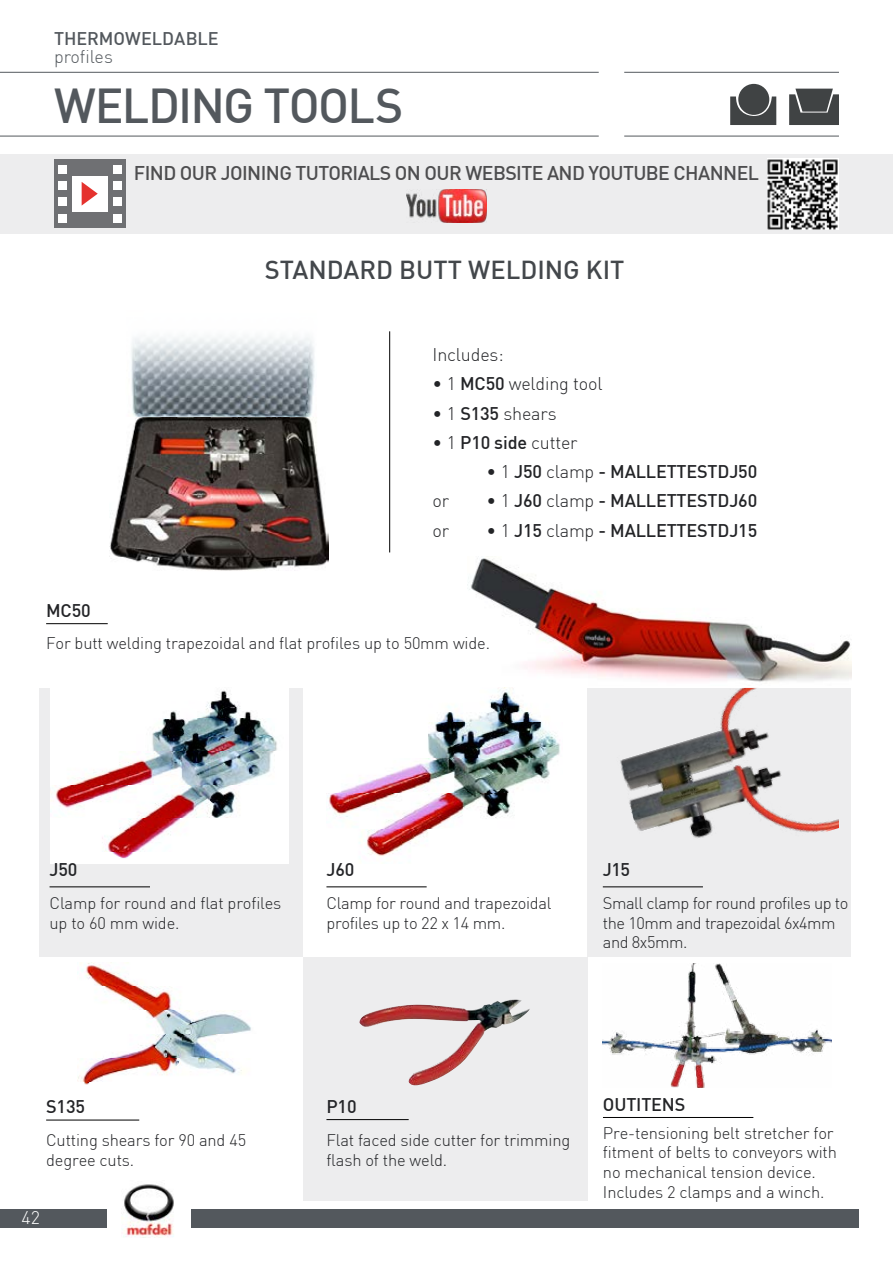
<style>
.page{position:relative;width:893px;height:1263px;background:#fff}
.page>*{position:absolute;margin:0;border:0;box-sizing:border-box;transform-origin:0 0}
.t1{font:500 48px "DIN Pro";letter-spacing:-.035em;color:#53585d}
.t2{font:500 25.5px "DIN Pro";color:#43474b}
.t3{font:500 19.5px "DIN Pro";letter-spacing:-.03em;color:#4d4d4f}
.t4{font:500 18px "DIN Pro";letter-spacing:-.01em;color:#232427}
.t5{font:300 18px "DIN Pro";letter-spacing:-.01em;color:#232427}
.t6{font:500 18px "DIN Pro";color:#53585d}
.t7{font:300 18px "DIN Pro";color:#53585d}
.t8{font:300 18px "DIN Pro";color:#fff}
.t9{font:300 16.5px/19.8px "DIN Pro";letter-spacing:-.01em;color:#232427}
.t10{font:300 16.5px/19.8px "DIN Pro";letter-spacing:-.03em;color:#232427}
.s1{font-weight:500}
.s2{font-weight:300}
</style>
<div class="page">
<div style="left:0;top:1209px;width:106px;height:19px;background:#53585d"></div>
<div style="left:191px;top:1209px;width:667px;height:19px;background:#53585d"></div>
<img style="left:122px;top:1184px;width:52px;height:53px">
<hr style="left:0;top:72px;width:599px;height:1px;background:#53585d">
<hr style="left:0;top:136px;width:599px;height:1px;background:#53585d">
<hr style="left:624px;top:136px;width:215px;height:1px;background:#53585d">
<hr style="left:624px;top:72px;width:215px;height:1px;background:#53585d">
<div style="left:39px;top:688px;width:264px;height:269px;background:#ededee"></div>
<div style="left:303px;top:957px;width:284px;height:243px;background:#ededee"></div>
<div style="left:587px;top:688px;width:264px;height:269px;background:#ededee"></div>
<img style="left:469px;top:558px;width:382px;height:124px">
<hr style="left:389px;top:331px;width:1px;height:221px;background:#000">
<img style="left:78px;top:963px;width:173px;height:122px">
<hr style="left:46px;top:1120px;width:93px;height:1px;background:#000">
<img style="left:50px;top:688px;width:238px;height:175px">
<img style="left:359px;top:999px;width:171px;height:87px">
<hr style="left:326px;top:1119px;width:83px;height:1px;background:#000">
<img style="left:329px;top:688px;width:231px;height:168px">
<img style="left:131px;top:336px;width:184px;height:82px">
<img style="left:109px;top:418px;width:219px;height:153px">
<img style="left:620px;top:688px;width:219px;height:150px">
<hr style="left:50px;top:886px;width:100px;height:1px;background:#000">
<hr style="left:326px;top:886px;width:101px;height:1px;background:#000">
<hr style="left:603px;top:886px;width:100px;height:1px;background:#000">
<img style="left:603px;top:963px;width:228px;height:124px">
<hr style="left:603px;top:1117px;width:150px;height:1px;background:#000">
<svg style="left:730px;top:96px;width:46px;height:29px"></svg>
<div style="left:738px;top:84px;width:31px;height:31px;background:#404344;border-radius:50%"></div>
<svg style="left:789px;top:89px;width:50px;height:36px;background:#525455"></svg>
<hr style="left:46px;top:623px;width:62px;height:1px;background:#000">
<div style="left:0;top:154px;width:893px;height:79px;background:#ededee"></div>
<div style="left:54px;top:160px;width:71px;height:68px;background:#6f7073"></div>
<div style="left:72px;top:176px;width:35px;height:35px;background:#fff"></div>
<div style="left:58px;top:165px;width:9px;height:9px;background:#fff"></div>
<div style="left:58px;top:198px;width:9px;height:8px;background:#fff"></div>
<div style="left:58px;top:214px;width:9px;height:8px;background:#fff"></div>
<div style="left:58px;top:182px;width:9px;height:8px;background:#fff"></div>
<div style="left:113px;top:165px;width:9px;height:9px;background:#fff"></div>
<div style="left:113px;top:198px;width:9px;height:8px;background:#fff"></div>
<div style="left:113px;top:214px;width:9px;height:8px;background:#fff"></div>
<div style="left:113px;top:182px;width:9px;height:8px;background:#fff"></div>
<svg style="left:82px;top:182px;width:16px;height:24px"></svg>
<img style="left:768px;top:158px;width:71px;height:71px">
<img style="left:406px;top:190px;width:81px;height:32px">
<p class="t6" style="left:54px;top:27px;width:166px">THERMOWELDABLE</p>
<p class="t7" style="left:54px;top:45px;width:60px">profiles</p>
<h1 class="t1" style="left:54px;top:74px;width:351px">WELDING TOOLS</h1>
<p class="t3" style="left:134px;top:161px;width:627px">FIND OUR JOINING TUTORIALS ON OUR WEBSITE AND YOUTUBE CHANNEL</p>
<h2 class="t2" style="left:265px;top:253px;width:361px">STANDARD BUTT WELDING KIT</h2>
<p class="t5" style="left:433px;top:343px;width:72px">Includes:</p>
<p class="t5" style="left:433px;top:373px;width:171px">• 1 <span class="s1">MC50</span> welding tool</p>
<p class="t5" style="left:433px;top:402px;width:125px">• 1 <span class="s1">S135</span> shears</p>
<p class="t5" style="left:433px;top:431px;width:146px">• 1 <span class="s1">P10 SIDE</span> cutter</p>
<p class="t4" style="left:487px;top:460px;width:272px"><span class="s2">• 1</span> J50 <span class="s2">clamp</span> - MALLETTESTDJ50</p>
<p class="t5" style="left:433px;top:490px;width:18px">or</p>
<p class="t4" style="left:487px;top:489px;width:272px"><span class="s2">• 1</span> J60 <span class="s2">clamp</span> - MALLETTESTDJ60</p>
<p class="t5" style="left:433px;top:519px;width:18px">or</p>
<p class="t4" style="left:487px;top:518px;width:272px"><span class="s2">• 1</span> J15 <span class="s2">clamp</span> - MALLETTESTDJ15</p>
<p class="t4" style="left:46px;top:599px;width:46px">MC50</p>
<p class="t9" style="left:46px;top:633px;width:445px">For butt welding trapezoidal and flat profiles up to 50mm wide.</p>
<p class="t4" style="left:50px;top:858px;width:29px">J50</p>
<p class="t9" style="left:50px;top:893px;width:233px">Clamp for round and flat profiles up to 60 mm wide.</p>
<p class="t4" style="left:326px;top:858px;width:29px">J60</p>
<p class="t9" style="left:326px;top:893px;width:227px">Clamp for round and trapezoidal profiles up to 22 x 14 mm.</p>
<p class="t4" style="left:603px;top:858px;width:29px">J15</p>
<p class="t10" style="left:603px;top:893px;width:247px">Small clamp for round profiles up to the 10mm and trapezoidal 6x4mm and 8x5mm.</p>
<p class="t4" style="left:46px;top:1095px;width:40px">S135</p>
<p class="t9" style="left:46px;top:1130px;width:202px">Cutting shears for 90 and 45 degree cuts.</p>
<p class="t8" style="left:21px;top:1206px;width:20px">42</p>
<p class="t4" style="left:326px;top:1095px;width:32px">P10</p>
<p class="t9" style="left:326px;top:1130px;width:245px">Flat faced side cutter for trimming flash of the weld.</p>
<p class="t4" style="left:603px;top:1093px;width:84px">OUTITENS</p>
<p class="t9" style="left:603px;top:1122px;width:236px">Pre-tensioning belt stretcher for fitment of belts to conveyors with no mechanical tension device.<br>Includes 2 clamps and a winch.</p>
</div>
